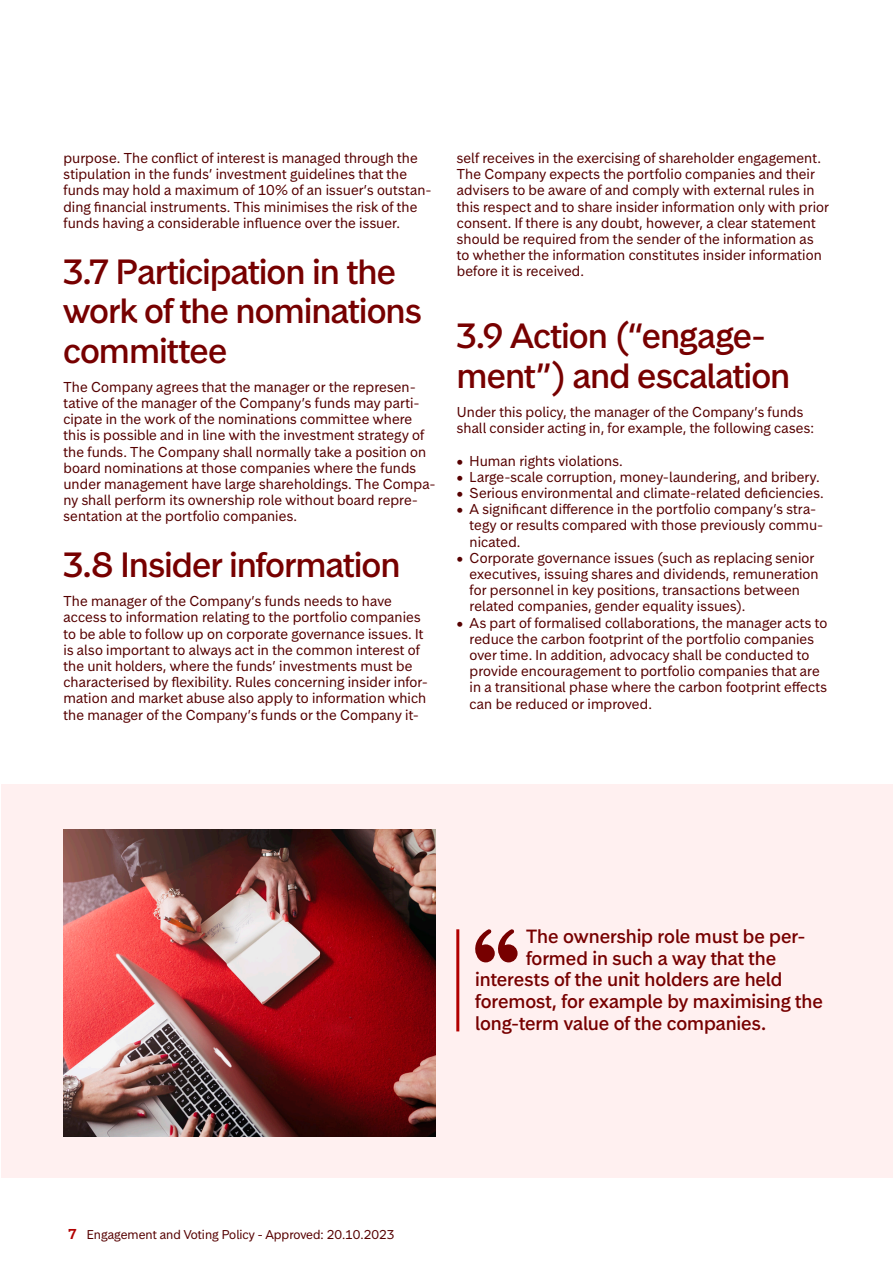
<style>
.page{position:relative;width:893px;height:1263px;background:#fff}
.page>*{position:absolute;margin:0;border:0;box-sizing:border-box;transform-origin:0 0}
.H4_subheading_dark_red{font:500 33px/39.6px "Storebrand Display";letter-spacing:-.01em;color:#700}
.Intro_Ingress_dark_red_-_12pt{font:500 18px "Storebrand Text";letter-spacing:-.005em;color:#700}
.Body_text_extra_dark_red_-_9pt{font:13.5px/16.2px "Storebrand Text";letter-spacing:.005em;color:#560000}
.t1{font:12px "Storebrand Text";color:#560000}
.s1{font-weight:600;font-size:13.5px;color:#b20000}
</style>
<div class="page">
<div style="left:1px;top:784px;width:892px;height:394px;background:#fff0f0"></div>
<img style="left:64px;top:829px;width:372px;height:308px">
<svg style="left:475px;top:929px;width:43px;height:33px"></svg>
<hr style="left:456px;top:929px;width:3px;height:102px;background:#b20000">
<p class="Body_text_extra_dark_red_-_9pt" style="left:64px;top:150px;width:369px">purpose. The conflict of interest is managed through the stipulation in the funds’ investment guidelines that the funds may hold a maximum of 10% of an issuer’s outstan&shy;ding financial instruments. This minimises the risk of the funds having a considerable influence over the issuer.</p>
<p class="H4_subheading_dark_red" style="left:64px;top:252px;width:359px">3.7 Participation in the work of the nominations committee</p>
<p class="Body_text_extra_dark_red_-_9pt" style="left:64px;top:379px;width:373px">The Company agrees that the manager or the represen&shy;tative of the manager of the Company’s funds may parti&shy;cipate in the work of the nominations committee where this is possible and in line with the investment strategy of the funds. The Company shall normally take a position on board nominations at those companies where the funds under management have large shareholdings. The Compa&shy;ny shall perform its ownership role without board repre&shy;sentation at the portfolio companies.</p>
<p class="H4_subheading_dark_red" style="left:64px;top:545px;width:339px">3.8 Insider information</p>
<p class="Body_text_extra_dark_red_-_9pt" style="left:64px;top:593px;width:366px">The manager of the Company’s funds needs to have access to information relating to the portfolio companies to be able to follow up on corporate governance issues. It is also important to always act in the common interest of the unit holders, where the funds’ investments must be characterised by flexibility. Rules concerning insider infor&shy;mation and market abuse also apply to information which the manager of the Company’s funds or the Company it-</p>
<p class="Body_text_extra_dark_red_-_9pt" style="left:457px;top:150px;width:374px">self receives in the exercising of shareholder engagement.<br>The Company expects the portfolio companies and their advisers to be aware of and comply with external rules in this respect and to share insider information only with prior consent. If there is any doubt, however, a clear statement should be required from the sender of the information as to whether the information constitutes insider information before it is received.</p>
<p class="H4_subheading_dark_red" style="left:457px;top:316px;width:335px">3.9 Action (“engage&shy;ment”) and escalation</p>
<p class="Body_text_extra_dark_red_-_9pt" style="left:457px;top:404px;width:359px">Under this policy, the manager of the Company’s funds shall consider acting in, for example, the following cases:</p>
<p class="Body_text_extra_dark_red_-_9pt" style="left:457px;top:452px;width:168px">• Human rights violations.</p>
<p class="Body_text_extra_dark_red_-_9pt" style="left:457px;top:469px;width:364px">• Large-scale corruption, money-laundering, and bribery.</p>
<p class="Body_text_extra_dark_red_-_9pt" style="left:457px;top:485px;width:368px">• Serious environmental and climate-related deficiencies.</p>
<p class="Body_text_extra_dark_red_-_9pt" style="left:470px;top:501px;width:355px;text-indent:-13px">• A significant difference in the portfolio company’s stra&shy;tegy or results compared with those previously commu&shy;nicated.</p>
<p class="Body_text_extra_dark_red_-_9pt" style="left:470px;top:550px;width:351px;text-indent:-13px">• Corporate governance issues (such as replacing senior executives, issuing shares and dividends, remuneration for personnel in key positions, transactions between related companies, gender equality issues).</p>
<p class="Body_text_extra_dark_red_-_9pt" style="left:470px;top:614px;width:359px;text-indent:-13px">• As part of formalised collaborations, the manager acts to reduce the carbon footprint of the portfolio companies over time. In addition, advocacy shall be conducted to provide encouragement to portfolio companies that are in a transitional phase where the carbon footprint effects can be reduced or improved.</p>
<p class="t1" style="left:68px;top:1226px;width:328px"><span class="s1">7</span> Engagement and Voting Policy - Approved: 20.10.2023</p>
<p class="Intro_Ingress_dark_red_-_12pt" style="left:526px;top:924px;width:281px">The ownership role must be per-</p>
<p class="Intro_Ingress_dark_red_-_12pt" style="left:526px;top:946px;width:252px">formed in such a way that the</p>
<p class="Intro_Ingress_dark_red_-_12pt" style="left:475px;top:967px;width:309px">interests of the unit holders are held</p>
<p class="Intro_Ingress_dark_red_-_12pt" style="left:475px;top:989px;width:349px">foremost, for example by maximising the</p>
<p class="Intro_Ingress_dark_red_-_12pt" style="left:475px;top:1011px;width:293px">long-term value of the companies.</p>
</div>
